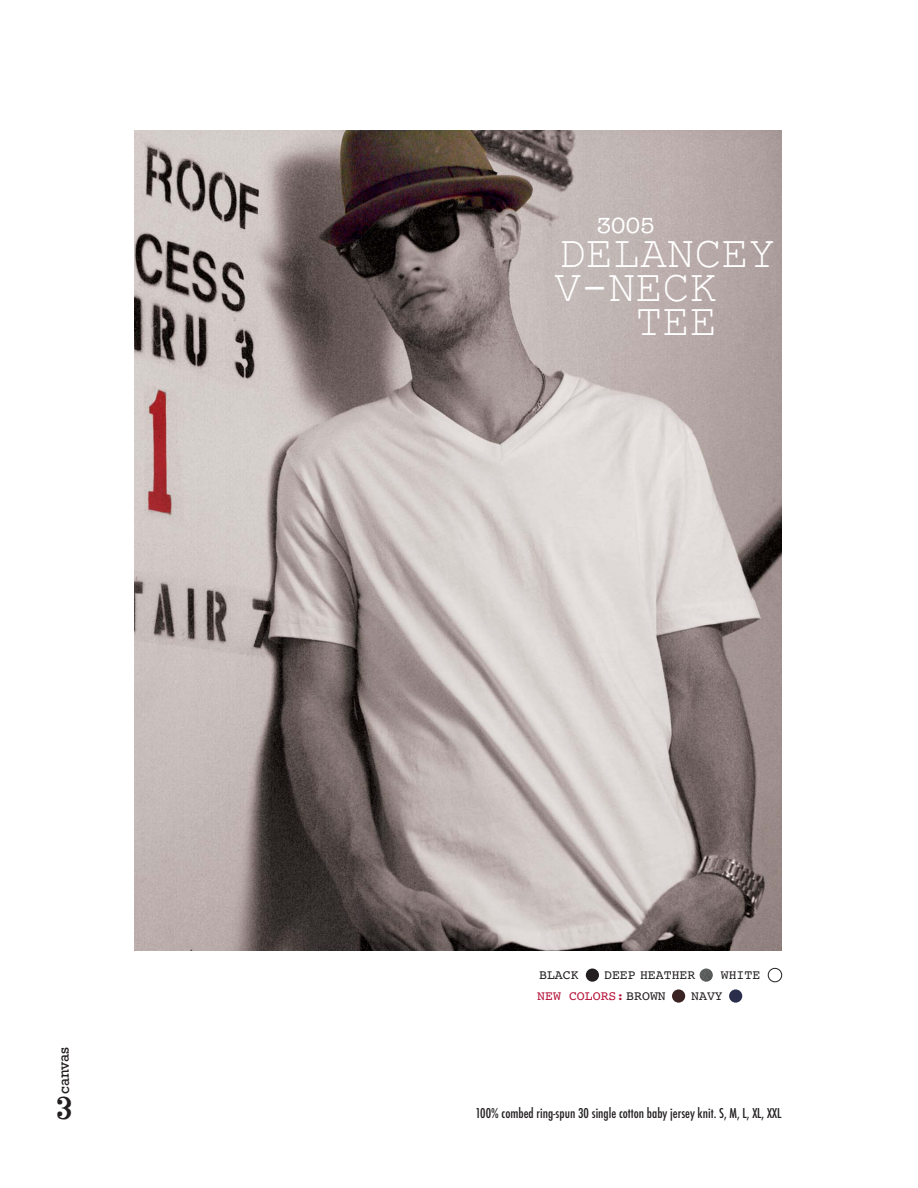
<style>
.page{position:relative;width:918px;height:1188px;background:#fff}
.page>*{position:absolute;margin:0;border:0;box-sizing:border-box;transform-origin:0 0}
.t1{font:45.3px/33.9px "Courier New";color:#fff}
.t2{font:45.3px "Helsinki";color:#231f20}
.t3{font:22.65px "American Typewriter";color:#fff}
.t4{font:15.15px "Rockwell";letter-spacing:-.005em;color:#231f20}
.t5{font:500 condensed 13.2px "Futura";color:#231f20}
.t6{font:13.2px "Courier";color:#231f20}
.t7{font:13.2px "Courier";color:#b51037}
.s1{color:#231f20}
</style>
<div class="page">
<img style="left:134px;top:130px;width:647px;height:820px">
<div style="left:586px;top:969px;width:13px;height:13px;background:#231f20;border-radius:50%"></div>
<div style="left:672px;top:989px;width:13px;height:14px;background:#392323;border-radius:50%"></div>
<svg style="left:700px;top:969px;width:13px;height:13px"></svg>
<div style="left:768px;top:968px;width:14px;height:14px;border:1px solid #231f20;border-radius:50%"></div>
<div style="left:729px;top:989px;width:13px;height:14px;background:#2a2e4b;border-radius:50%"></div>
<p class="t4" style="left:59px;top:1094px;width:49px;rotate:-90deg">canvas</p>
<h1 class="t2" style="left:57px;top:1066px;width:19px">3</h1>
<h2 class="t3" style="left:597px;top:212px;width:59px">3005</h2>
<h1 class="t1" style="left:554px;top:235px;width:223px">DELANCEY<br>V-NECK</h1>
<h1 class="t1" style="left:635px;top:303px;width:83px">TEE</h1>
<p class="t6" style="left:539px;top:971px;width:41px">BLACK</p>
<p class="t6" style="left:604px;top:971px;width:93px">DEEP HEATHER</p>
<p class="t6" style="left:721px;top:971px;width:41px">WHITE</p>
<p class="t7" style="left:537px;top:991px;width:130px">NEW COLORS:<span class="s1">BROWN</span></p>
<p class="t6" style="left:691px;top:992px;width:33px">NAVY</p>
<p class="t5" style="left:476px;top:1107px;width:307px">100% combed ring-spun 30 single cotton baby jersey knit. S, M, L, XL, XXL</p>
</div>
